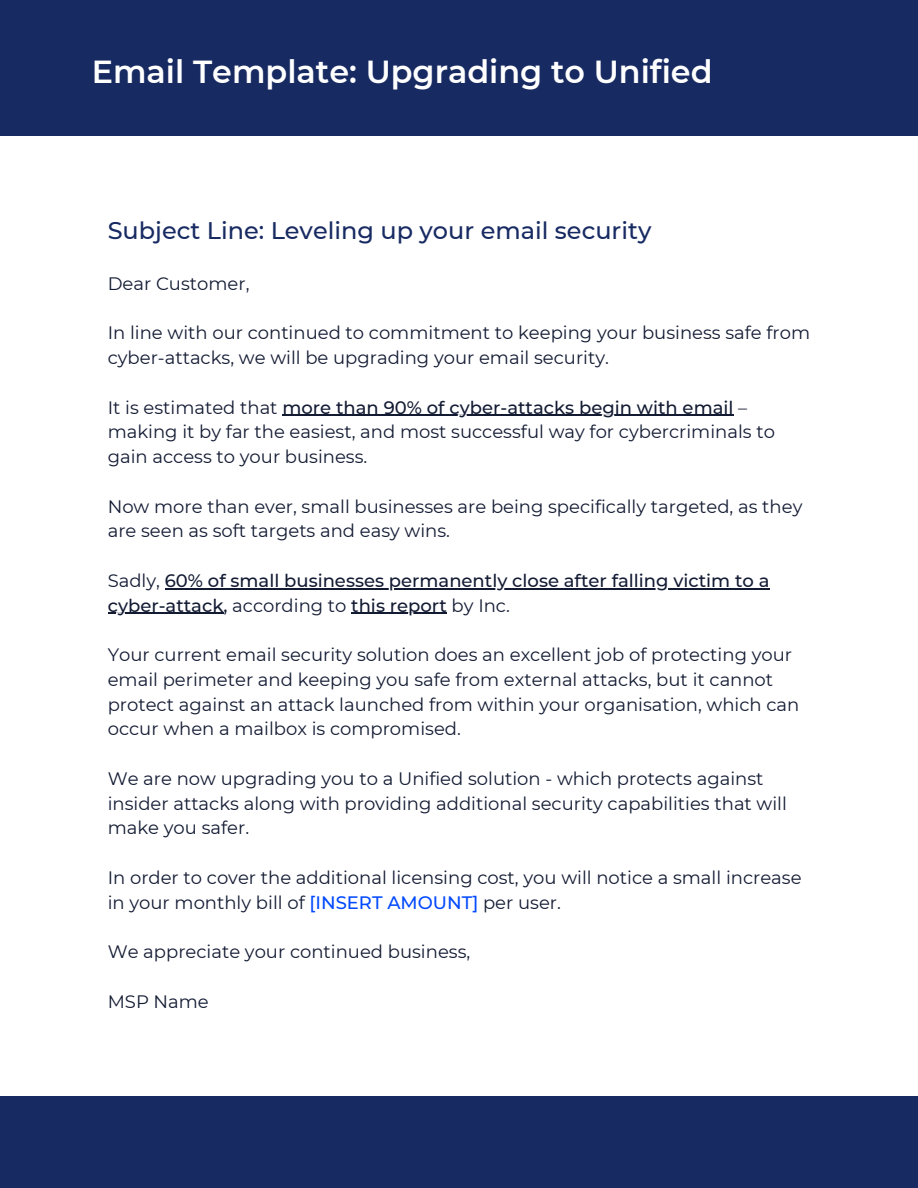
<style>
.page{position:relative;width:918px;height:1188px;background:#fff}
.page>*{position:absolute;margin:0;border:0;box-sizing:border-box;transform-origin:0 0}
.t1{font:600 31.8px "Montserrat";color:#fff}
.t2{font:500 24px "Montserrat";color:#172a62}
.t3{font:18px/24.8px "Montserrat";color:#131b33}
.t4{font:500 18px/24.8px "Montserrat";color:#131b33}
.s1{font-weight:500}
.s2{font-weight:400}
.s3{font-weight:500;color:#0249ff}
</style>
<div class="page">
<hr style="left:282px;top:415px;width:452px;height:1px;background:#131b33">
<hr style="left:165px;top:588px;width:605px;height:1px;background:#131b33">
<hr style="left:108px;top:613px;width:115px;height:1px;background:#131b33">
<hr style="left:351px;top:613px;width:96px;height:1px;background:#131b33">
<div style="left:0;top:1096px;width:918px;height:92px;background:#172a62"></div>
<div style="left:0;top:0;width:918px;height:136px;background:#172a62"></div>
<p class="t1" style="left:92px;top:52px;width:622px">Email Template: Upgrading to Unified</p>
<p class="t2" style="left:108px;top:216px;width:545px">Subject Line: Leveling up your email security</p>
<p class="t3" style="left:108px;top:271px;width:143px">Dear Customer,</p>
<p class="t3" style="left:108px;top:321px;width:704px">In line with our continued to commitment to keeping your business safe from cyber-attacks, we will be upgrading your email security.</p>
<p class="t3" style="left:108px;top:395px;width:669px">It is estimated that <span class="s1">more than 90% of cyber-attacks begin with email</span> – making it by far the easiest, and most successful way for cybercriminals to gain access to your business.</p>
<p class="t3" style="left:108px;top:494px;width:696px">Now more than ever, small businesses are being specifically targeted, as they are seen as soft targets and easy wins.</p>
<p class="t4" style="left:108px;top:568px;width:663px"><span class="s2">Sadly,</span> 60% of small businesses permanently close after falling victim to a cyber-attack, <span class="s2">according to</span> this report <span class="s2">by Inc.</span></p>
<p class="t3" style="left:108px;top:642px;width:693px">Your current email security solution does an excellent job of protecting your email perimeter and keeping you safe from external attacks, but it cannot protect against an attack launched from within your organisation, which can occur when a mailbox is compromised.</p>
<p class="t3" style="left:108px;top:766px;width:681px">We are now upgrading you to a Unified solution - which protects against insider attacks along with providing additional security capabilities that will make you safer.</p>
<p class="t3" style="left:108px;top:865px;width:695px">In order to cover the additional licensing cost, you will notice a small increase in your monthly bill of <span class="s3">[INSERT AMOUNT]</span> per user.</p>
<p class="t3" style="left:108px;top:939px;width:364px">We appreciate your continued business,</p>
<p class="t3" style="left:108px;top:989px;width:103px">MSP Name</p>
</div>
